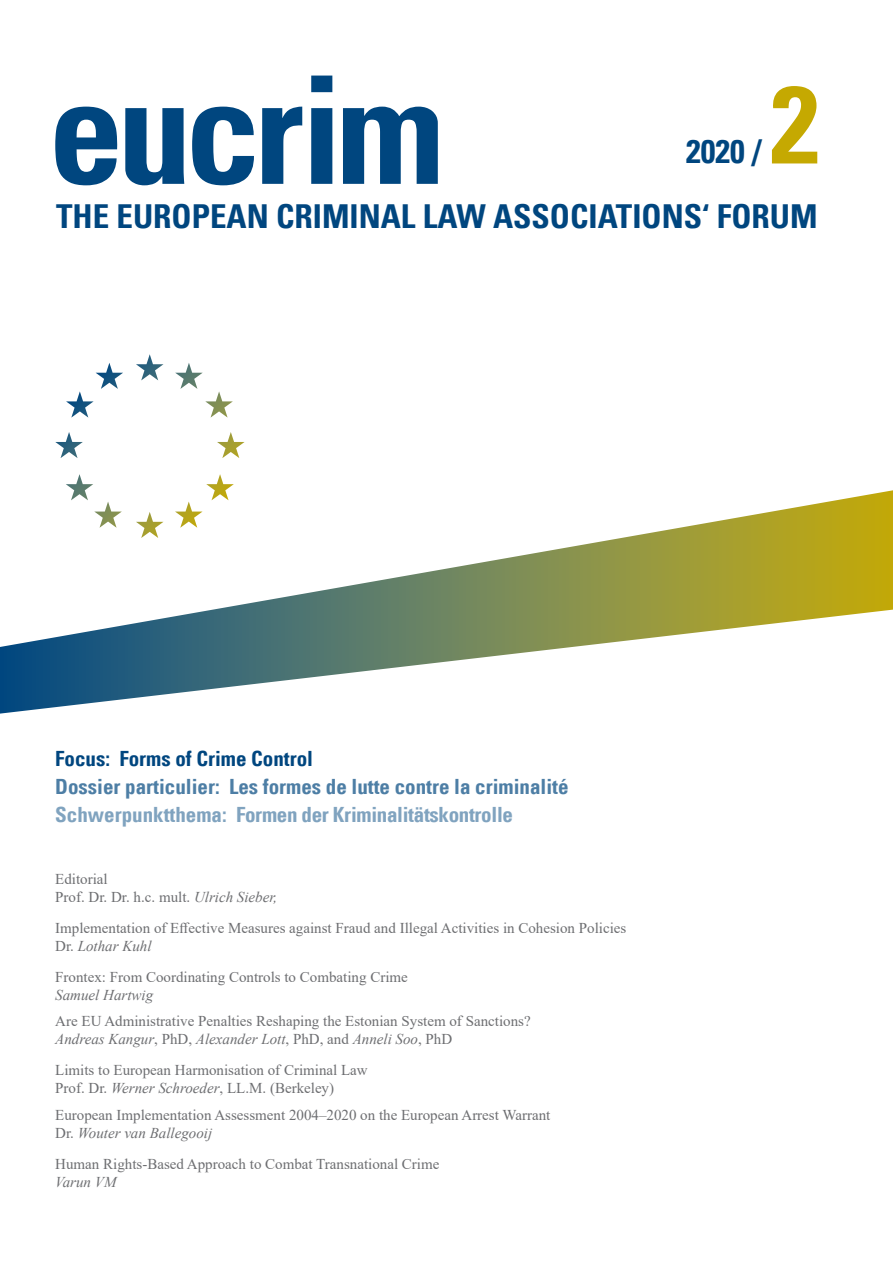
<style>
.page{position:relative;width:893px;height:1263px;background:#fff}
.page>*{position:absolute;margin:0;border:0;box-sizing:border-box;transform-origin:0 0}
.t1{font:700 condensed 150px "Univers LT";letter-spacing:-.045em;color:#00467f}
.t2{font:700 condensed 109.5px "Univers LT";color:#c5a901}
.t3{font:700 condensed 33px "Univers LT";color:#00467f}
.t4{font:700 condensed 21px "Univers LT";color:#4d7ea5}
.t5{font:700 condensed 21px "Univers LT";letter-spacing:-.015em;color:#80a3bf}
.t6{font:700 condensed 21px "Univers LT";color:#00467f}
.t7{font:15px/18px "Times New Roman";color:#6d6e71}
.t8{font:italic 15px "Times New Roman";color:#6d6e71}
.s1{font-style:italic}
</style>
<div class="page">
<svg style="left:0;top:490px;width:893px;height:224px"></svg>
<svg style="left:0;top:647px;width:1px;height:67px"></svg>
<svg style="left:55px;top:354px;width:190px;height:184px"></svg>
<h1 class="t1" style="left:49px;top:38px;width:397px">eucrim</h1>
<h3 class="t3" style="left:686px;top:131px;width:77px">2020 /</h3>
<h2 class="t2" style="left:771px;top:57px;width:50px">2</h2>
<h3 class="t3" style="left:56px;top:196px;width:763px">THE EUROPEAN CRIMINAL LAW ASSOCIATIONS‘ FORUM</h3>
<h3 class="t6" style="left:55px;top:746px;width:259px">Focus: Forms of Crime Control</h3>
<h3 class="t4" style="left:55px;top:774px;width:515px">Dossier particulier: Les formes de lutte contre la criminalité</h3>
<h3 class="t5" style="left:55px;top:801px;width:459px">Schwerpunktthema: Formen der Kriminalitätskontrolle</h3>
<p class="t7" style="left:55px;top:870px;width:224px">Editorial<br>Prof. Dr. Dr. h.c. mult. <span class="s1">Ulrich Sieber,</span></p>
<p class="t7" style="left:55px;top:919px;width:573px">Implementation of Effective Measures against Fraud and Illegal Activities in Cohesion Policies<br>Dr. <span class="s1">Lothar Kuhl</span></p>
<p class="t7" style="left:55px;top:967px;width:354px">Frontex: From Coordinating Controls to Combating Crime</p>
<p class="t8" style="left:55px;top:985px;width:99px">Samuel Hartwig</p>
<p class="t7" style="left:55px;top:1012px;width:477px">Are EU Administrative Penalties Reshaping the Estonian System of Sanctions?<br><span class="s1">Andreas Kangur</span>, PhD, <span class="s1">Alexander Lott</span>, PhD, and <span class="s1">Anneli Soo</span>, PhD</p>
<p class="t7" style="left:55px;top:1061px;width:314px">Limits to European Harmonisation of Criminal Law<br>Prof. Dr. <span class="s1">Werner Schroeder</span>, LL.M. (Berkeley)</p>
<p class="t7" style="left:55px;top:1105px;width:497px">European Implementation Assessment 2004–2020 on the European Arrest Warrant<br>Dr. <span class="s1">Wouter van Ballegooij</span></p>
<p class="t7" style="left:55px;top:1154px;width:386px">Human Rights-Based Approach to Combat Transnational Crime</p>
<p class="t8" style="left:55px;top:1171px;width:63px">Varun VM</p>
</div>
